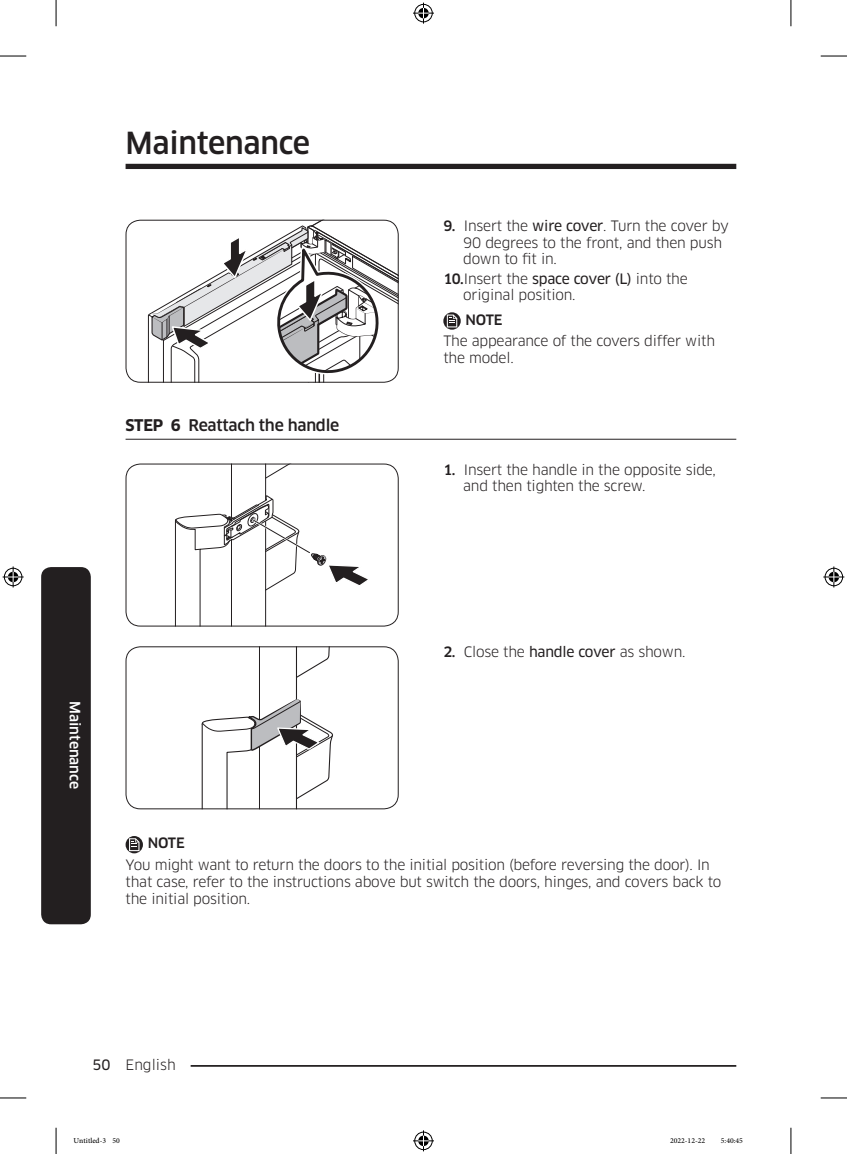
<style>
.page{position:relative;width:847px;height:1154px;background:#fff}
.page>*{position:absolute;margin:0;border:0;box-sizing:border-box;transform-origin:0 0}
.t1{font:500 29.75px "Samsung Clan Pro";letter-spacing:-.01em;color:#231f20}
.t2{font:500 15.75px "Samsung Clan Pro";letter-spacing:-.015em;color:#231f20}
.t3{font:14px/16.8px "Samsung Clan Pro";letter-spacing:-.015em;color:#231f20}
.Sidebar{font:500 14px "Samsung Clan Pro";color:#fff}
.DL_DT_Icon{font:500 14px "Samsung Clan Pro";letter-spacing:-.015em;color:#231f20}
.t4{font:10.5px "Adobe Arabic";color:#000}
.s1{font-weight:700}
.s2{font-weight:500}
.s3{font-family:"Samsung Clan Pro News"}
</style>
<div class="page">
<div style="left:125px;top:164px;width:611px;height:5px;background:#231f20"></div>
<hr style="left:125px;top:1065px;width:611px;height:2px;background:#231f20">
<div style="left:111px;top:1055px;width:79px;height:17px;background:#fff"></div>
<div style="left:41px;top:567px;width:50px;height:357px;background:#231f20;border-radius:10px"></div>
<hr style="left:125px;top:439px;width:611px;height:1px;background:#231f20">
<svg style="left:147px;top:220px;width:251px;height:163px"></svg>
<div style="left:125px;top:220px;width:273px;height:163px;border:1px solid #231f20;border-radius:14px"></div>
<svg style="left:443px;top:312px;width:17px;height:18px"></svg>
<svg style="left:446px;top:314px;width:11px;height:13px"></svg>
<svg style="left:175px;top:466px;width:193px;height:158px"></svg>
<div style="left:125px;top:464px;width:273px;height:162px;border:1px solid #231f20;border-radius:14px"></div>
<svg style="left:201px;top:648px;width:132px;height:159px"></svg>
<div style="left:125px;top:646px;width:273px;height:163px;border:1px solid #231f20;border-radius:14px"></div>
<svg style="left:125px;top:836px;width:18px;height:17px"></svg>
<svg style="left:129px;top:838px;width:10px;height:13px"></svg>
<svg style="left:0;top:56px;width:26px;height:1px"></svg>
<svg style="left:820px;top:56px;width:26px;height:1px"></svg>
<svg style="left:0;top:1097px;width:26px;height:1px"></svg>
<svg style="left:820px;top:1097px;width:26px;height:1px"></svg>
<svg style="left:56px;top:0;width:1px;height:26px"></svg>
<svg style="left:56px;top:1128px;width:1px;height:26px"></svg>
<svg style="left:790px;top:0;width:1px;height:26px"></svg>
<svg style="left:790px;top:1128px;width:1px;height:26px"></svg>
<svg style="left:413px;top:3px;width:21px;height:21px"></svg>
<svg style="left:413px;top:1130px;width:21px;height:21px"></svg>
<svg style="left:3px;top:566px;width:21px;height:21px"></svg>
<svg style="left:823px;top:566px;width:21px;height:21px"></svg>
<h1 class="t1" style="left:125px;top:125px;width:186px">Maintenance</h1>
<p class="t2" style="left:125px;top:416px;width:215px"><span class="s1">STEP 6</span> Reattach the handle</p>
<p class="t3" style="left:463px;top:217px;width:267px;text-indent:-20px"><span class="s2">9.</span> Insert the <span class="s3">wire cover</span>. Turn the cover by<br>90 degrees to the front, and then push down to fit in.</p>
<p class="t3" style="left:463px;top:270px;width:226px;text-indent:-20px"><span class="s2">10.</span>Insert the <span class="s3">space cover (L)</span> into the original position.</p>
<p class="DL_DT_Icon" style="left:465px;top:311px;width:39px">NOTE</p>
<p class="t3" style="left:443px;top:333px;width:273px">The appearance of the covers differ with the model.</p>
<p class="t3" style="left:463px;top:461px;width:254px;text-indent:-20px"><span class="s2">1.</span> Insert the handle in the opposite side, and then tighten the screw.</p>
<p class="Sidebar" style="left:83px;top:701px;width:90px;rotate:90deg">Maintenance</p>
<p class="t3" style="left:443px;top:644px;width:243px"><span class="s2">2.</span> Close the <span class="s3">handle cover</span> as shown.</p>
<p class="DL_DT_Icon" style="left:148px;top:835px;width:39px">NOTE</p>
<p class="t3" style="left:125px;top:856px;width:597px">You might want to return the doors to the initial position (before reversing the door). In that case, refer to the instructions above but switch the doors, hinges, and covers back to the initial position.</p>
<p class="t3" style="left:92px;top:1056px;width:85px"><span class="s3">50</span> English</p>
<p class="t4" style="left:74px;top:1133px;width:48px">Untitled-3 50</p>
<p class="t4" style="left:669px;top:1133px;width:37px">2022-12-22</p>
<p class="t4" style="left:720px;top:1133px;width:24px">5:40:45</p>
</div>
